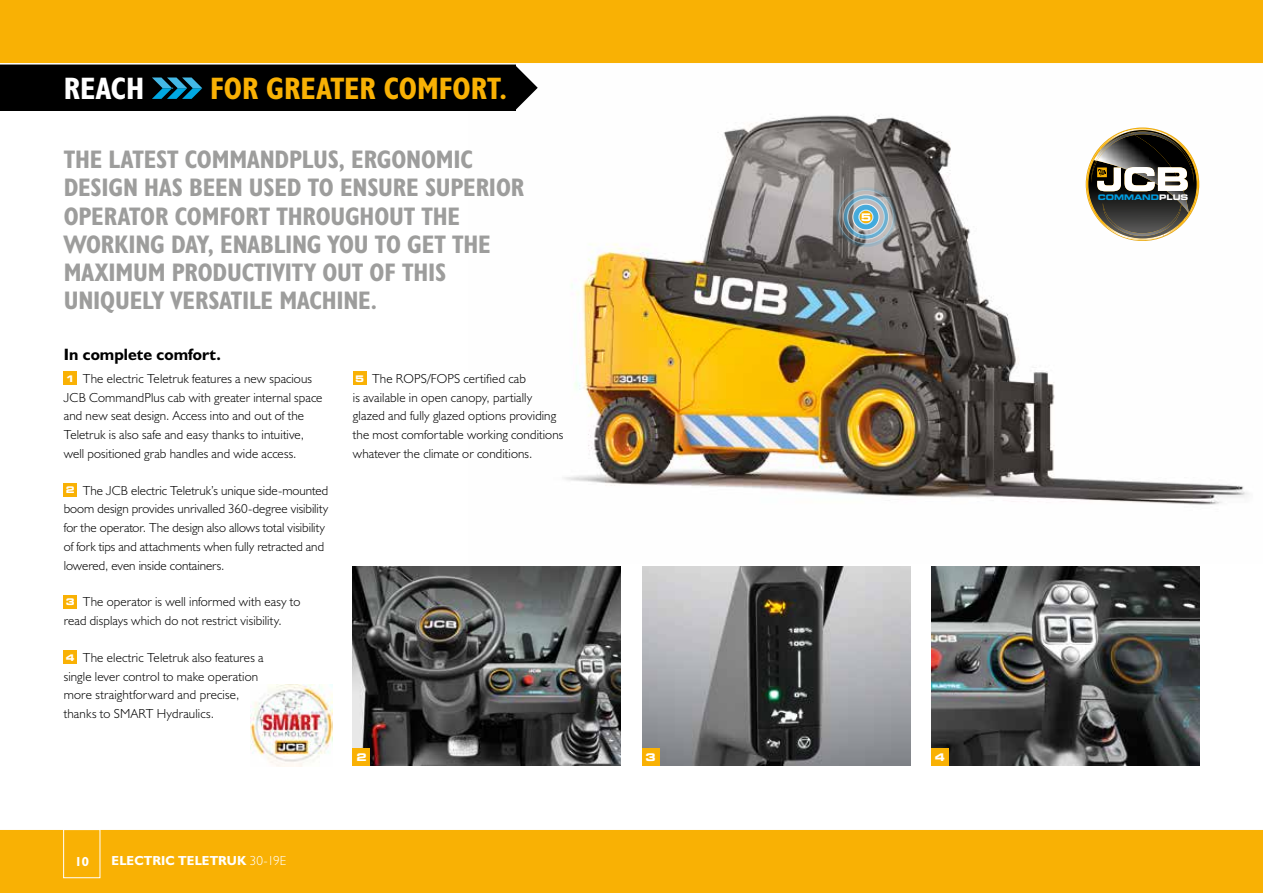
<style>
.page{position:relative;width:1263px;height:893px;background:#fff}
.page>*{position:absolute;margin:0;border:0;box-sizing:border-box;transform-origin:0 0}
.t1{font:31.2px "JCB Bold Condensed";color:#f9b104}
.t2{font:31.2px "JCB Bold Condensed";color:#fff}
.t3{font:25.5px/28.2px "JCB Bold Condensed";letter-spacing:-.005em;color:#9d9d9c}
.t4{font:16.5px "JCB Bold";letter-spacing:.005em;color:#000}
.t5{font:13.2px/18.8px "JCB Light";letter-spacing:.01em;color:#000}
.t6{font:13.2px "JCB Bold";letter-spacing:.015em;color:#fff}
.t7{font:700 expanded 10.5px "Square 721 BT";color:#fff}
.t8{font:700 expanded 7.65px "Square 721 BT";color:#009fe3}
.s1{font-family:"Square 721 BT";font-weight:700;font-stretch:expanded;font-size:9.15px;color:#fff}
.s2{font-family:"JCB Light"}
.s3{color:#fff}
</style>
<div class="page">
<img style="left:515px;top:110px;width:734px;height:395px">
<svg style="left:515px;top:65px;width:23px;height:45px"></svg>
<div style="left:0;top:54px;width:515px;height:57px;background:#000"></div>
<svg style="left:152px;top:78px;width:50px;height:21px"></svg>
<img style="left:642px;top:567px;width:268px;height:198px">
<img style="left:931px;top:567px;width:268px;height:198px">
<img style="left:353px;top:567px;width:268px;height:198px">
<div style="left:64px;top:372px;width:13px;height:13px;background:#f9b104"></div>
<div style="left:64px;top:483px;width:13px;height:13px;background:#f9b104"></div>
<div style="left:64px;top:595px;width:13px;height:13px;background:#f9b104"></div>
<div style="left:64px;top:651px;width:13px;height:13px;background:#f9b104"></div>
<div style="left:642px;top:748px;width:17px;height:17px;background:#f9b104"></div>
<div style="left:931px;top:748px;width:17px;height:17px;background:#f9b104"></div>
<div style="left:353px;top:748px;width:17px;height:17px;background:#f9b104"></div>
<div style="left:353px;top:372px;width:13px;height:13px;background:#f9b104"></div>
<svg style="left:834px;top:185px;width:64px;height:64px;background:#899699"></svg>
<svg style="left:1086px;top:128px;width:113px;height:113px"></svg>
<img style="left:251px;top:685px;width:82px;height:81px">
<div style="left:0;top:829px;width:1263px;height:64px;background:#f9b104"></div>
<div style="left:63px;top:829px;width:37px;height:49px;border:1px solid #fff"></div>
<hr style="left:0;top:828px;width:1263px;height:2px;background:#fff">
<div style="left:0;top:0;width:1263px;height:64px;background:#f9b104"></div>
<hr style="left:0;top:63px;width:1263px;height:2px;background:#fff">
<h1 class="t2" style="left:64px;top:69px;width:82px">REACH</h1>
<h1 class="t1" style="left:210px;top:69px;width:299px">FOR GREATER COMFORT.</h1>
<h2 class="t3" style="left:64px;top:145px;width:462px">THE LATEST COMMANDPLUS, ERGONOMIC DESIGN HAS BEEN USED TO ENSURE SUPERIOR OPERATOR COMFORT THROUGHOUT THE WORKING DAY, ENABLING YOU TO GET THE MAXIMUM PRODUCTIVITY OUT OF THIS UNIQUELY VERSATILE MACHINE.</h2>
<p class="t4" style="left:64px;top:344px;width:159px">In complete comfort.</p>
<p class="t5" style="left:64px;top:369px;width:260px"><span class="s1">1</span> The electric Teletruk features a new spacious JCB CommandPlus cab with greater internal space and new seat design. Access into and out of the Teletruk is also safe and easy thanks to intuitive, well positioned grab handles and wide access.</p>
<p class="t5" style="left:64px;top:480px;width:266px"><span class="s1">2</span> The JCB electric Teletruk’s unique side-mounted boom design provides unrivalled 360-degree visibility for the operator. The design also allows total visibility of fork tips and attachments when fully retracted and lowered, even inside containers.</p>
<p class="t5" style="left:64px;top:592px;width:238px"><span class="s1">3</span> The operator is well informed with easy to read displays which do not restrict visibility.</p>
<p class="t5" style="left:64px;top:648px;width:201px"><span class="s1">4</span> The electric Teletruk also features a single lever control to make operation more straightforward and precise, thanks to SMART Hydraulics.</p>
<p class="t5" style="left:353px;top:369px;width:212px"><span class="s1">5</span> The ROPS/FOPS certified cab<br>is available in open canopy, partially glazed and fully glazed options providing the most comfortable working conditions whatever the climate or conditions.</p>
<p class="t7" style="left:861px;top:211px;width:12px">5</p>
<p class="t6" style="left:75px;top:853px;width:16px">10</p>
<p class="t6" style="left:112px;top:852px;width:176px">ELECTRIC TELETRUK <span class="s2">30-19E</span></p>
<p class="t7" style="left:356px;top:751px;width:12px">2</p>
<p class="t7" style="left:645px;top:751px;width:12px">3</p>
<p class="t7" style="left:935px;top:751px;width:12px">4</p>
<p class="t8" style="left:1098px;top:192px;width:92px">COMMAND<span class="s3">PLUS</span></p>
</div>
